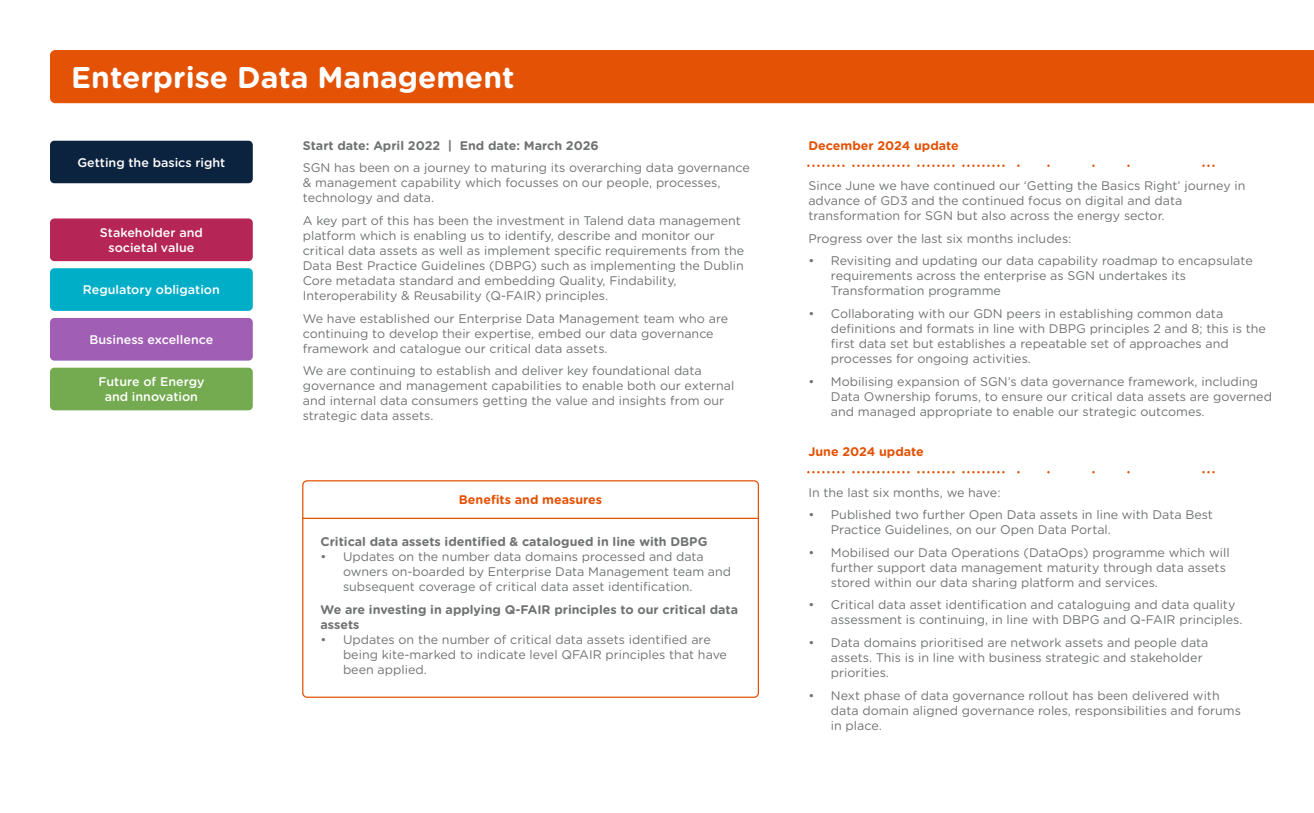
<style>
.page{position:relative;width:1314px;height:813px;background:#fff}
.page>*{position:absolute;margin:0;border:0;box-sizing:border-box;transform-origin:0 0}
.t1{font:700 30px "Gotham Rounded";color:#fff}
.t2{font:12.5px/15px "Gotham Rounded";color:#707372}
.t3{font:700 12.5px/15px "Gotham Rounded";color:#707372}
.t4{font:500 12.5px/15px "Gotham Rounded";color:#fff;text-align:center}
.t5{font:700 12.5px "Gotham Rounded";color:#e35205}
</style>
<div class="page">
<div style="left:50px;top:218px;width:203px;height:43px;background:#b52555;border-radius:4px"></div>
<div style="left:50px;top:268px;width:203px;height:43px;background:#00aec7;border-radius:4px"></div>
<div style="left:50px;top:318px;width:203px;height:42px;background:#a05eb5;border-radius:4px"></div>
<div style="left:50px;top:367px;width:203px;height:43px;background:#74aa50;border-radius:4px"></div>
<div style="left:50px;top:141px;width:203px;height:42px;background:#0c2340;border-radius:4px"></div>
<svg style="left:808px;top:164px;width:407px;height:3px"></svg>
<svg style="left:808px;top:471px;width:407px;height:2px"></svg>
<hr style="left:303px;top:517px;width:455px;height:2px;background:#e35205">
<div style="left:302px;top:480px;width:457px;height:217px;border:1px solid #e35205;border-radius:4px"></div>
<div style="left:50px;top:50px;width:1264px;height:53px;background:#e35205"></div>
<h1 class="t1" style="left:71px;top:64px;width:445px">Enterprise Data Management</h1>
<p class="t4" style="left:77px;top:155px;width:150px">Getting the basics right</p>
<p class="t4" style="left:100px;top:226px;width:104px">Stakeholder and societal value</p>
<p class="t4" style="left:83px;top:283px;width:138px">Regulatory obligation</p>
<p class="t4" style="left:90px;top:332px;width:125px">Business excellence</p>
<p class="t4" style="left:98px;top:375px;width:108px">Future of Energy and innovation</p>
<p class="t3" style="left:303px;top:139px;width:297px">Start date: April 2022 | End date: March 2026</p>
<p class="t2" style="left:303px;top:161px;width:449px">SGN has been on a journey to maturing its overarching data governance &amp; management capability which focusses on our people, processes, technology and data.</p>
<p class="t2" style="left:303px;top:214px;width:443px">A key part of this has been the investment in Talend data management platform which is enabling us to identify, describe and monitor our critical data assets as well as implement specific requirements from the Data Best Practice Guidelines (DBPG) such as implementing the Dublin Core metadata standard and embedding Quality, Findability, Interoperability &amp; Reusability (Q-FAIR) principles.</p>
<p class="t2" style="left:303px;top:311px;width:427px">We have established our Enterprise Data Management team who are continuing to develop their expertise, embed our data governance framework and catalogue our critical data assets.</p>
<p class="t2" style="left:303px;top:364px;width:433px">We are continuing to establish and deliver key foundational data governance and management capabilities to enable both our external and internal data consumers getting the value and insights from our strategic data assets.</p>
<p class="t5" style="left:459px;top:494px;width:145px">Benefits and measures</p>
<p class="t3" style="left:320px;top:535px;width:388px">Critical data assets identified &amp; catalogued in line with DBPG</p>
<p class="t2" style="left:343px;top:550px;width:390px;text-indent:-22px">• Updates on the number data domains processed and data owners on-boarded by Enterprise Data Management team and subsequent coverage of critical data asset identification.</p>
<p class="t3" style="left:320px;top:602px;width:419px">We are investing in applying Q-FAIR principles to our critical data assets</p>
<p class="t2" style="left:343px;top:632px;width:385px;text-indent:-22px">• Updates on the number of critical data assets identified are being kite-marked to indicate level QFAIR principles that have been applied.</p>
<p class="t5" style="left:808px;top:140px;width:152px">December 2024 update</p>
<p class="t2" style="left:808px;top:179px;width:438px">Since June we have continued our ‘Getting the Basics Right’ journey in advance of GD3 and the continued focus on digital and data transformation for SGN but also across the energy sector.</p>
<p class="t2" style="left:808px;top:232px;width:265px">Progress over the last six months includes:</p>
<p class="t2" style="left:831px;top:254px;width:423px;text-indent:-22px">• Revisiting and updating our data capability roadmap to encapsulate requirements across the enterprise as SGN undertakes its<br>Transformation programme</p>
<p class="t2" style="left:831px;top:307px;width:436px;text-indent:-22px">• Collaborating with our GDN peers in establishing common data definitions and formats in line with DBPG principles 2 and 8; this is the first data set but establishes a repeatable set of approaches and processes for ongoing activities.</p>
<p class="t2" style="left:831px;top:374px;width:443px;text-indent:-22px">• Mobilising expansion of SGN’s data governance framework, including<br>Data Ownership forums, to ensure our critical data assets are governed and managed appropriate to enable our strategic outcomes.</p>
<p class="t5" style="left:808px;top:446px;width:117px">June 2024 update</p>
<p class="t2" style="left:808px;top:485px;width:194px">In the last six months, we have:</p>
<p class="t2" style="left:831px;top:508px;width:383px;text-indent:-22px">• Published two further Open Data assets in line with Data Best<br>Practice Guidelines, on our Open Data Portal.</p>
<p class="t2" style="left:831px;top:545px;width:400px;text-indent:-22px">• Mobilised our Data Operations (DataOps) programme which will further support data management maturity through data assets stored within our data sharing platform and services.</p>
<p class="t2" style="left:831px;top:598px;width:413px;text-indent:-22px">• Critical data asset identification and cataloguing and data quality assessment is continuing, in line with DBPG and Q-FAIR principles.</p>
<p class="t2" style="left:831px;top:635px;width:379px;text-indent:-22px">• Data domains prioritised are network assets and people data assets. This is in line with business strategic and stakeholder priorities.</p>
<p class="t2" style="left:831px;top:688px;width:412px;text-indent:-22px">• Next phase of data governance rollout has been delivered with data domain aligned governance roles, responsibilities and forums in place.</p>
</div>
